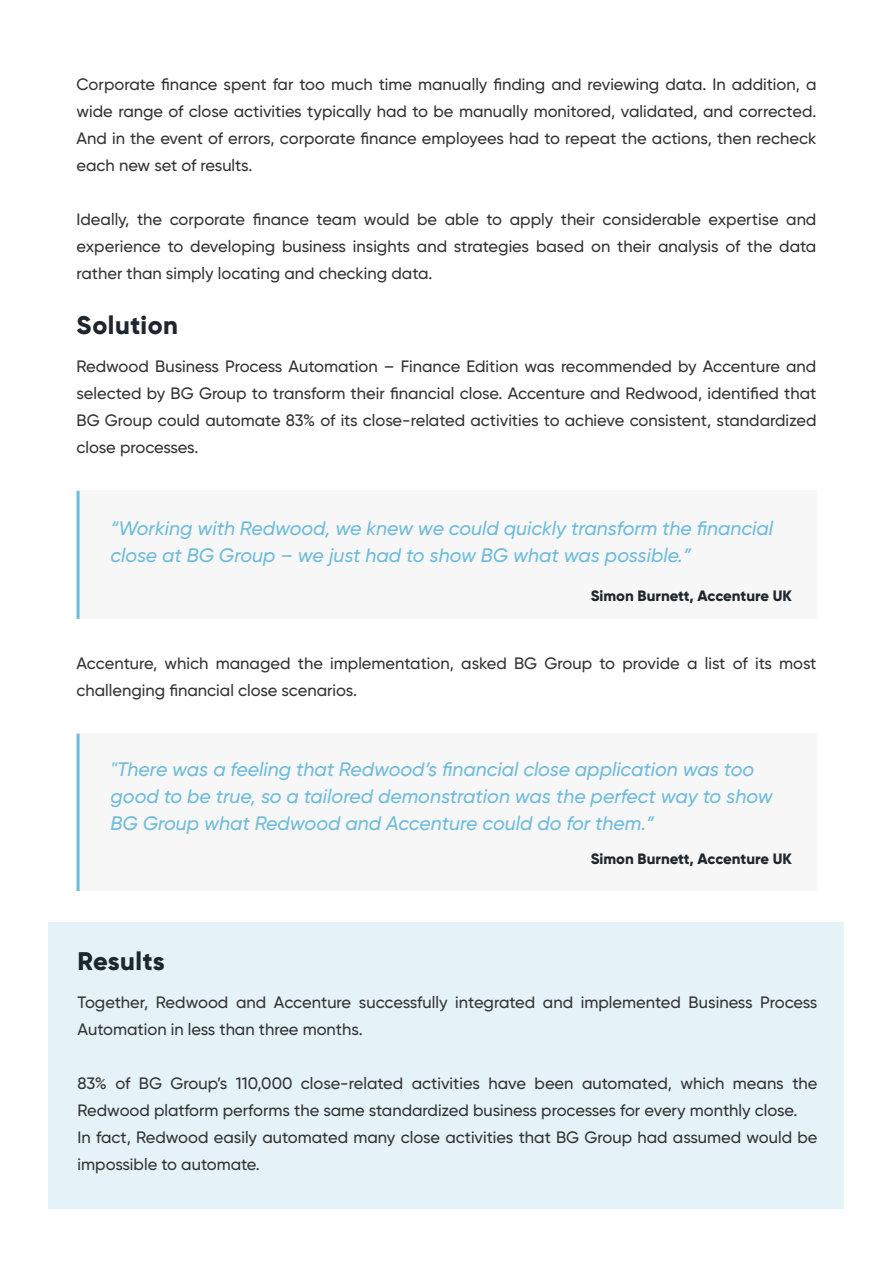
<style>
.page{position:relative;width:893px;height:1263px;background:#fff}
.page>*{position:absolute;margin:0;border:0;box-sizing:border-box;transform-origin:0 0}
.t1{font:800 25.5px "Gilroy";letter-spacing:.02em;color:#1e272d}
.t2{font:italic 500 19.5px/27px "Gilroy";color:#6ebcdb}
.t3{font:500 16.5px/27px "Gilroy";color:#333;text-align:justify}
.t4{font:800 15px "Gilroy";color:#1e272d}
</style>
<div class="page">
<div style="left:77px;top:490px;width:739px;height:129px;background:#f7f7f7"></div>
<hr style="left:77px;top:491px;width:3px;height:128px;background:#6ebcdb">
<div style="left:77px;top:733px;width:739px;height:157px;background:#f7f7f7"></div>
<hr style="left:77px;top:734px;width:3px;height:157px;background:#6ebcdb">
<div style="left:49px;top:922px;width:795px;height:287px;background:#e5f3f9"></div>
<p class="t3" style="left:77px;top:70px;width:741px">Corporate finance spent far too much time manually finding and reviewing data. In addition, a wide range of close activities typically had to be manually monitored, validated, and corrected.<br>And in the event of errors, corporate finance employees had to repeat the actions, then recheck each new set of results.</p>
<p class="t3" style="left:77px;top:205px;width:741px">Ideally, the corporate finance team would be able to apply their considerable expertise and experience to developing business insights and strategies based on their analysis of the data rather than simply locating and checking data.</p>
<h1 class="t1" style="left:77px;top:309px;width:103px">Solution</h1>
<p class="t3" style="left:77px;top:353px;width:741px">Redwood Business Process Automation – Finance Edition was recommended by Accenture and selected by BG Group to transform their financial close. Accenture and Redwood, identified that BG Group could automate 83% of its close-related activities to achieve consistent, standardized close processes.</p>
<p class="t2" style="left:111px;top:515px;width:664px">“Working with Redwood, we knew we could quickly transform the financial close at BG Group – we just had to show BG what was possible.”</p>
<p class="t4" style="left:591px;top:587px;width:203px">Simon Burnett, Accenture UK</p>
<p class="t3" style="left:77px;top:650px;width:741px">Accenture, which managed the implementation, asked BG Group to provide a list of its most challenging financial close scenarios.</p>
<p class="t2" style="left:111px;top:756px;width:664px">"There was a feeling that Redwood’s financial close application was too good to be true, so a tailored demonstration was the perfect way to show<br>BG Group what Redwood and Accenture could do for them.”</p>
<h1 class="t1" style="left:78px;top:945px;width:89px">Results</h1>
<p class="t4" style="left:591px;top:849px;width:203px">Simon Burnett, Accenture UK</p>
<p class="t3" style="left:78px;top:988px;width:741px">Together, Redwood and Accenture successfully integrated and implemented Business Process<br>Automation in less than three months.</p>
<p class="t3" style="left:78px;top:1069px;width:741px;text-align:left">83% of BG Group’s 110,000 close-related activities have been automated, which means the Redwood platform performs the same standardized business processes for every monthly close.<br>In fact, Redwood easily automated many close activities that BG Group had assumed would be impossible to automate.</p>
</div>
